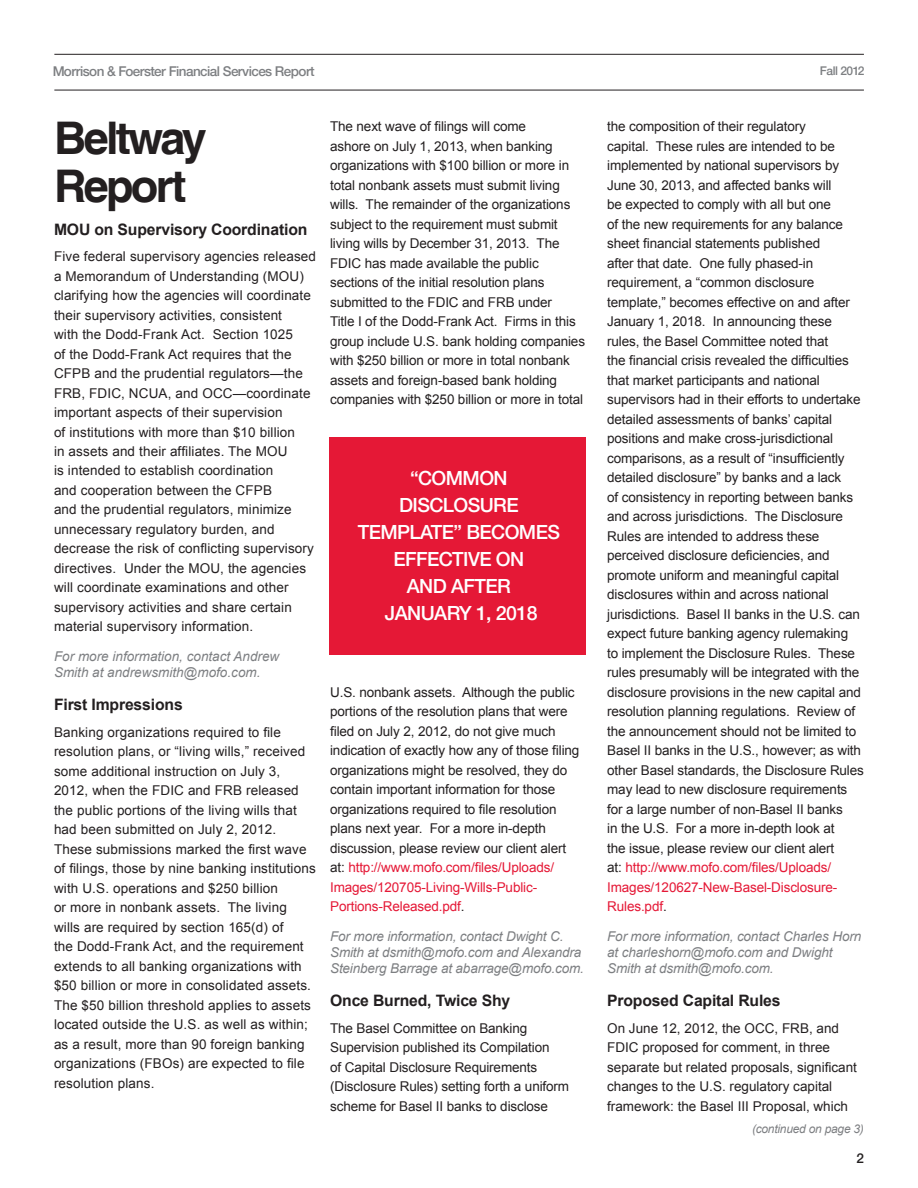
<style>
.page{position:relative;width:918px;height:1188px;background:#fff}
.page>*{position:absolute;margin:0;border:0;box-sizing:border-box;transform-origin:0 0}
.t1{font:700 45px/48px "Helvetica LT";letter-spacing:-.06em;color:#231f20}
.t2{font:500 19.5px/27px "Helvetica Neue LT";letter-spacing:-.03em;color:#fff;text-align:center}
.t3{font:700 15.75px "Arial";letter-spacing:-.01em;color:#231f20}
.t4{font:13.5px/19.5px "Arial";letter-spacing:-.01em;color:#231f20}
.t5{font:13.5px/19.5px "Arial";letter-spacing:.01em;color:#231f20}
.t6{font:italic 13.5px/16.2px "Arial";letter-spacing:-.01em;color:#7d7f82}
.t7{font:500 13.5px "Helvetica Neue LT";letter-spacing:-.04em;color:#7d7f82}
.t8{font:500 13.5px "Helvetica Neue LT";color:#231f20}
.t9{font:italic 12px "Arial";letter-spacing:-.02em;color:#7d7f82}
.t10{font:500 12px "Helvetica Neue LT";letter-spacing:-.04em;color:#7d7f82}
.s1{color:#e51836}
</style>
<div class="page">
<hr style="left:54px;top:90px;width:810px;height:1px;background:#231f20">
<hr style="left:54px;top:54px;width:810px;height:1px;background:#231f20">
<div style="left:330px;top:437px;width:256px;height:217px;background:#e51836"></div>
<p class="t7" style="left:53px;top:63px;width:264px">MORRISON &amp; FOERSTER FINANCIAL SERVICES REPORT</p>
<p class="t10" style="left:820px;top:64px;width:46px">FALL 2012</p>
<h1 class="t1" style="left:54px;top:113px;width:154px">Beltway<br>Report</h1>
<p class="t3" style="left:54px;top:219px;width:255px">MOU on Supervisory Coordination</p>
<p class="t5" style="left:54px;top:247px;width:264px">Five federal supervisory agencies released a Memorandum of Understanding (MOU) clarifying how the agencies will coordinate their supervisory activities, consistent<br>with the Dodd-Frank Act. Section 1025<br>of the Dodd-Frank Act requires that the CFPB and the prudential regulators—the FRB, FDIC, NCUA, and OCC—coordinate important aspects of their supervision<br>of institutions with more than $10 billion<br>in assets and their affiliates. The MOU<br>is intended to establish coordination<br>and cooperation between the CFPB<br>and the prudential regulators, minimize unnecessary regulatory burden, and decrease the risk of conflicting supervisory directives. Under the MOU, the agencies will coordinate examinations and other supervisory activities and share certain material supervisory information.</p>
<p class="t6" style="left:54px;top:649px;width:227px">For more information, contact Andrew<br>Smith at andrewsmith@mofo.com.</p>
<p class="t3" style="left:54px;top:695px;width:130px">First Impressions</p>
<p class="t5" style="left:54px;top:722px;width:263px">Banking organizations required to file resolution plans, or “living wills,” received some additional instruction on July 3, 2012, when the FDIC and FRB released the public portions of the living wills that had been submitted on July 2, 2012.<br>These submissions marked the first wave of filings, those by nine banking institutions with U.S. operations and $250 billion<br>or more in nonbank assets. The living wills are required by section 165(d) of<br>the Dodd-Frank Act, and the requirement extends to all banking organizations with $50 billion or more in consolidated assets.<br>The $50 billion threshold applies to assets located outside the U.S. as well as within; as a result, more than 90 foreign banking organizations (FBOs) are expected to file resolution plans.</p>
<p class="t4" style="left:330px;top:117px;width:256px">The next wave of filings will come<br>ashore on July 1, 2013, when banking organizations with $100 billion or more in total nonbank assets must submit living wills. The remainder of the organizations subject to the requirement must submit living wills by December 31, 2013. The FDIC has made available the public sections of the initial resolution plans submitted to the FDIC and FRB under<br>Title I of the Dodd-Frank Act. Firms in this group include U.S. bank holding companies with $250 billion or more in total nonbank assets and foreign-based bank holding companies with $250 billion or more in total</p>
<h2 class="t2" style="left:358px;top:465px;width:204px">“COMMON<br>DISCLOSURE<br>TEMPLATE” BECOMES<br>EFFECTIVE ON<br>AND AFTER<br>JANUARY 1, 2018</h2>
<p class="t4" style="left:330px;top:682px;width:251px">U.S. nonbank assets. Although the public portions of the resolution plans that were filed on July 2, 2012, do not give much indication of exactly how any of those filing organizations might be resolved, they do contain important information for those organizations required to file resolution plans next year. For a more in-depth discussion, please review our client alert at: <span class="s1">http://www.mofo.com/files/Uploads/ Images/120705-Living-Wills-Public-Portions-Released.pdf</span>.</p>
<p class="t6" style="left:330px;top:928px;width:255px">For more information, contact Dwight C.<br>Smith at dsmith@mofo.com and Alexandra<br>Steinberg Barrage at abarrage@mofo.com.</p>
<p class="t3" style="left:330px;top:991px;width:182px">Once Burned, Twice Shy</p>
<p class="t4" style="left:330px;top:1018px;width:241px">The Basel Committee on Banking Supervision published its Compilation<br>of Capital Disclosure Requirements (Disclosure Rules) setting forth a uniform scheme for Basel II banks to disclose</p>
<p class="t4" style="left:607px;top:117px;width:258px">the composition of their regulatory<br>capital. These rules are intended to be implemented by national supervisors by June 30, 2013, and affected banks will<br>be expected to comply with all but one<br>of the new requirements for any balance sheet financial statements published<br>after that date. One fully phased-in requirement, a “common disclosure template,” becomes effective on and after January 1, 2018. In announcing these rules, the Basel Committee noted that<br>the financial crisis revealed the difficulties that market participants and national supervisors had in their efforts to undertake detailed assessments of banks’ capital positions and make cross-jurisdictional comparisons, as a result of “insufficiently detailed disclosure” by banks and a lack<br>of consistency in reporting between banks and across jurisdictions. The Disclosure Rules are intended to address these perceived disclosure deficiencies, and promote uniform and meaningful capital disclosures within and across national jurisdictions. Basel II banks in the U.S. can expect future banking agency rulemaking<br>to implement the Disclosure Rules. These rules presumably will be integrated with the disclosure provisions in the new capital and resolution planning regulations. Review of the announcement should not be limited to Basel II banks in the U.S., however; as with other Basel standards, the Disclosure Rules may lead to new disclosure requirements for a large number of non-Basel II banks<br>in the U.S. For a more in-depth look at<br>the issue, please review our client alert<br>at: <span class="s1">http://www.mofo.com/files/Uploads/ Images/120627-New-Basel-Disclosure-Rules.pdf</span>.</p>
<p class="t6" style="left:607px;top:928px;width:256px">For more information, contact Charles Horn at charleshorn@mofo.com and Dwight<br>Smith at dsmith@mofo.com.</p>
<p class="t3" style="left:607px;top:991px;width:175px">Proposed Capital Rules</p>
<p class="t4" style="left:607px;top:1018px;width:251px">On June 12, 2012, the OCC, FRB, and FDIC proposed for comment, in three separate but related proposals, significant changes to the U.S. regulatory capital framework: the Basel III Proposal, which</p>
<p class="t9" style="left:752px;top:1121px;width:113px">(continued on page 3)</p>
<p class="t8" style="left:856px;top:1150px;width:9px">2</p>
</div>
